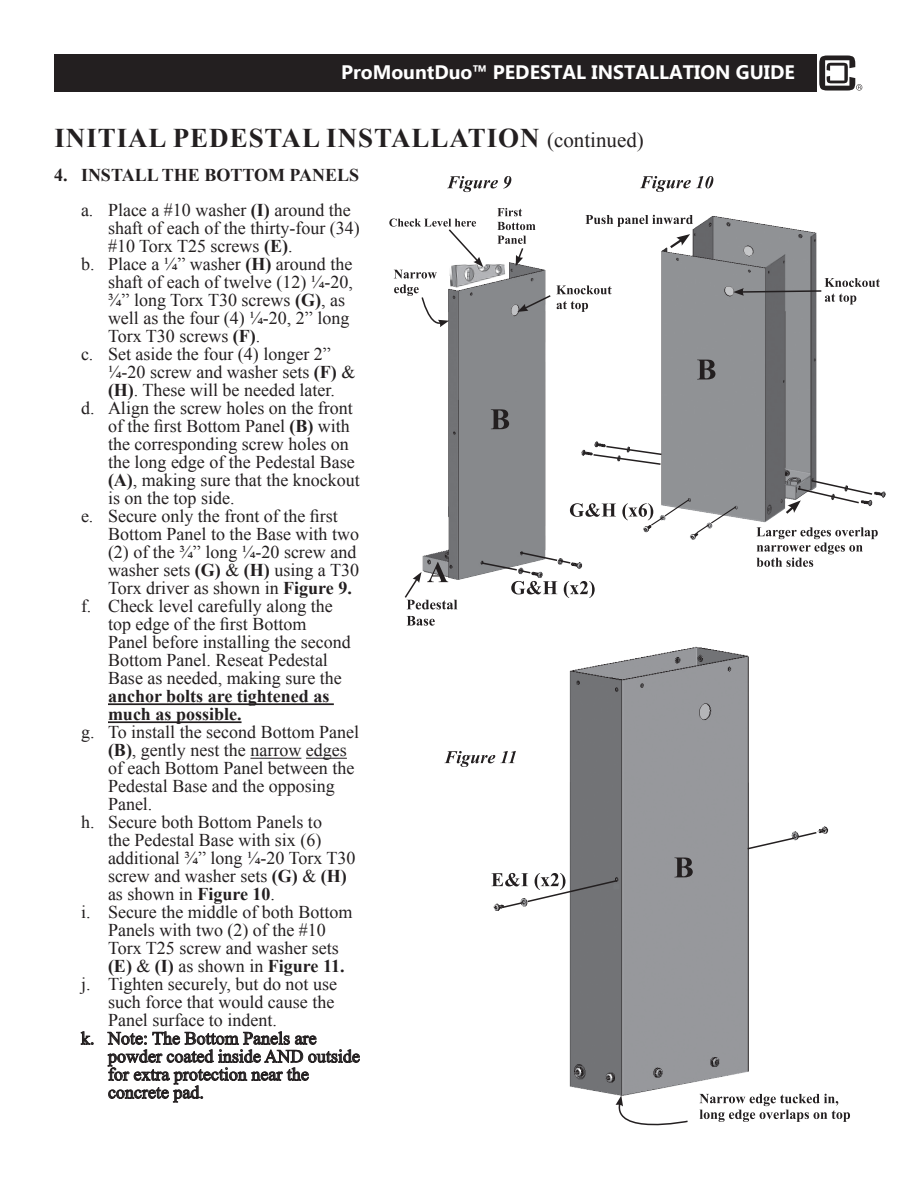
<style>
.page{position:relative;width:918px;height:1188px;background:#fff}
.page>*{position:absolute;margin:0;border:0;box-sizing:border-box;transform-origin:0 0}
.t1{font:700 27px "Times New Roman";letter-spacing:.035em;color:#231f20}
.t2{font:700 19.5px "Ebrima";color:#fff}
.t3{font:18px/18px "Times New Roman";color:#231f20}
.t4{font:700 18px "Times New Roman";color:#231f20}
.s1{font-weight:400;font-size:21px}
.s2{font-weight:700}
</style>
<div class="page">
<div style="left:54px;top:54px;width:762px;height:37px;background:#231f20"></div>
<svg style="left:819px;top:56px;width:43px;height:35px"></svg>
<hr style="left:108px;top:703px;width:226px;height:2px;background:#231f20">
<hr style="left:108px;top:721px;width:134px;height:2px;background:#231f20">
<hr style="left:250px;top:758px;width:51px;height:1px;background:#231f20">
<hr style="left:306px;top:758px;width:41px;height:1px;background:#231f20">
<svg style="left:81px;top:1032px;width:12px;height:13px"></svg>
<svg style="left:108px;top:1032px;width:252px;height:70px"></svg>
<img style="left:494px;top:646px;width:335px;height:449px">
<svg style="left:746px;top:831px;width:72px;height:20px"></svg>
<svg style="left:699px;top:1094px;width:151px;height:28px"></svg>
<svg style="left:615px;top:1095px;width:73px;height:31px"></svg>
<svg style="left:444px;top:751px;width:72px;height:16px"></svg>
<svg style="left:674px;top:858px;width:19px;height:19px"></svg>
<svg style="left:497px;top:222px;width:39px;height:8px"></svg>
<svg style="left:497px;top:208px;width:25px;height:8px"></svg>
<img style="left:422px;top:265px;width:161px;height:316px">
<svg style="left:480px;top:551px;width:92px;height:24px"></svg>
<svg style="left:497px;top:236px;width:29px;height:30px"></svg>
<svg style="left:407px;top:616px;width:28px;height:10px"></svg>
<svg style="left:447px;top:176px;width:64px;height:16px"></svg>
<svg style="left:517px;top:285px;width:60px;height:27px"></svg>
<img style="left:483px;top:257px;width:23px;height:35px">
<svg style="left:389px;top:219px;width:94px;height:108px"></svg>
<svg style="left:491px;top:409px;width:18px;height:20px"></svg>
<svg style="left:404px;top:562px;width:53px;height:47px"></svg>
<img style="left:577px;top:214px;width:240px;height:328px">
<img style="left:874px;top:491px;width:12px;height:7px">
<svg style="left:668px;top:234px;width:22px;height:16px"></svg>
<svg style="left:585px;top:215px;width:108px;height:12px"></svg>
<svg style="left:757px;top:527px;width:121px;height:40px"></svg>
<svg style="left:733px;top:278px;width:147px;height:27px"></svg>
<svg style="left:640px;top:176px;width:73px;height:16px"></svg>
<svg style="left:697px;top:360px;width:18px;height:19px"></svg>
<svg style="left:592px;top:445px;width:71px;height:21px"></svg>
<svg style="left:783px;top:479px;width:90px;height:37px"></svg>
<svg style="left:570px;top:498px;width:167px;height:36px"></svg>
<svg style="left:491px;top:873px;width:128px;height:36px"></svg>
<svg style="left:511px;top:581px;width:84px;height:17px"></svg>
<p class="t2" style="left:341px;top:58px;width:455px">ProMountDuo™ PEDESTAL INSTALLATION GUIDE</p>
<p class="t1" style="left:54px;top:119px;width:591px">INITIAL PEDESTAL INSTALLATION <span class="s1">(continued)</span></p>
<p class="t4" style="left:54px;top:162px;width:307px">4. INSTALL THE BOTTOM PANELS</p>
<p class="t3" style="left:108px;top:201px;width:253px;text-indent:-27px">a. Place a #10 washer <span class="s2">(I)</span> around the shaft of each of the thirty-four (34) #10 Torx T25 screws <span class="s2">(E)</span>.</p>
<p class="t3" style="left:108px;top:255px;width:246px;text-indent:-27px">b. Place a 1/4” washer <span class="s2">(H)</span> around the shaft of each of twelve (12) 1/4-20,<br>3/4” long Torx T30 screws <span class="s2">(G)</span>, as well as the four (4) 1/4-20, 2” long<br>Torx T30 screws <span class="s2">(F)</span>.</p>
<p class="t3" style="left:108px;top:345px;width:249px;text-indent:-27px">c. Set aside the four (4) longer 2”<br>1/4-20 screw and washer sets <span class="s2">(F)</span> &amp; <span class="s2">(H)</span>. These will be needed later.</p>
<p class="t3" style="left:108px;top:399px;width:253px;text-indent:-27px">d. Align the screw holes on the front of the first Bottom Panel <span class="s2">(B)</span> with the corresponding screw holes on the long edge of the Pedestal Base <span class="s2">(A)</span>, making sure that the knockout is on the top side.</p>
<p class="t3" style="left:108px;top:507px;width:253px;text-indent:-27px">e. Secure only the front of the first Bottom Panel to the Base with two (2) of the 3/4” long 1/4-20 screw and washer sets <span class="s2">(G)</span> &amp; <span class="s2">(H)</span> using a T30<br>Torx driver as shown in <span class="s2">Figure 9.</span></p>
<p class="t3" style="left:108px;top:597px;width:244px;text-indent:-27px">f. Check level carefully along the top edge of the first Bottom<br>Panel before installing the second<br>Bottom Panel. Reseat Pedestal<br>Base as needed, making sure the <span class="s2">anchor bolts are tightened as much as possible.</span></p>
<p class="t3" style="left:108px;top:723px;width:253px;text-indent:-27px">g. To install the second Bottom Panel <span class="s2">(B)</span>, gently nest the narrow edges of each Bottom Panel between the<br>Pedestal Base and the opposing<br>Panel.</p>
<p class="t3" style="left:108px;top:813px;width:249px;text-indent:-27px">h. Secure both Bottom Panels to<br>the Pedestal Base with six (6) additional 3/4” long 1/4-20 Torx T30 screw and washer sets <span class="s2">(G)</span> &amp; <span class="s2">(H) </span>as shown in <span class="s2">Figure 10</span>.</p>
<p class="t3" style="left:108px;top:903px;width:246px;text-indent:-27px">i. Secure the middle of both Bottom<br>Panels with two (2) of the #10<br>Torx T25 screw and washer sets <span class="s2">(E)</span> &amp; <span class="s2">(I)</span> as shown in <span class="s2">Figure 11.</span></p>
<p class="t3" style="left:108px;top:975px;width:231px;text-indent:-27px">j. Tighten securely, but do not use such force that would cause the<br>Panel surface to indent.</p>
<p class="t3" style="left:108px;top:1029px;width:253px;text-indent:-27px">k. Note: The Bottom Panels are powder coated inside AND outside for extra protection near the concrete pad.</p>
</div>
